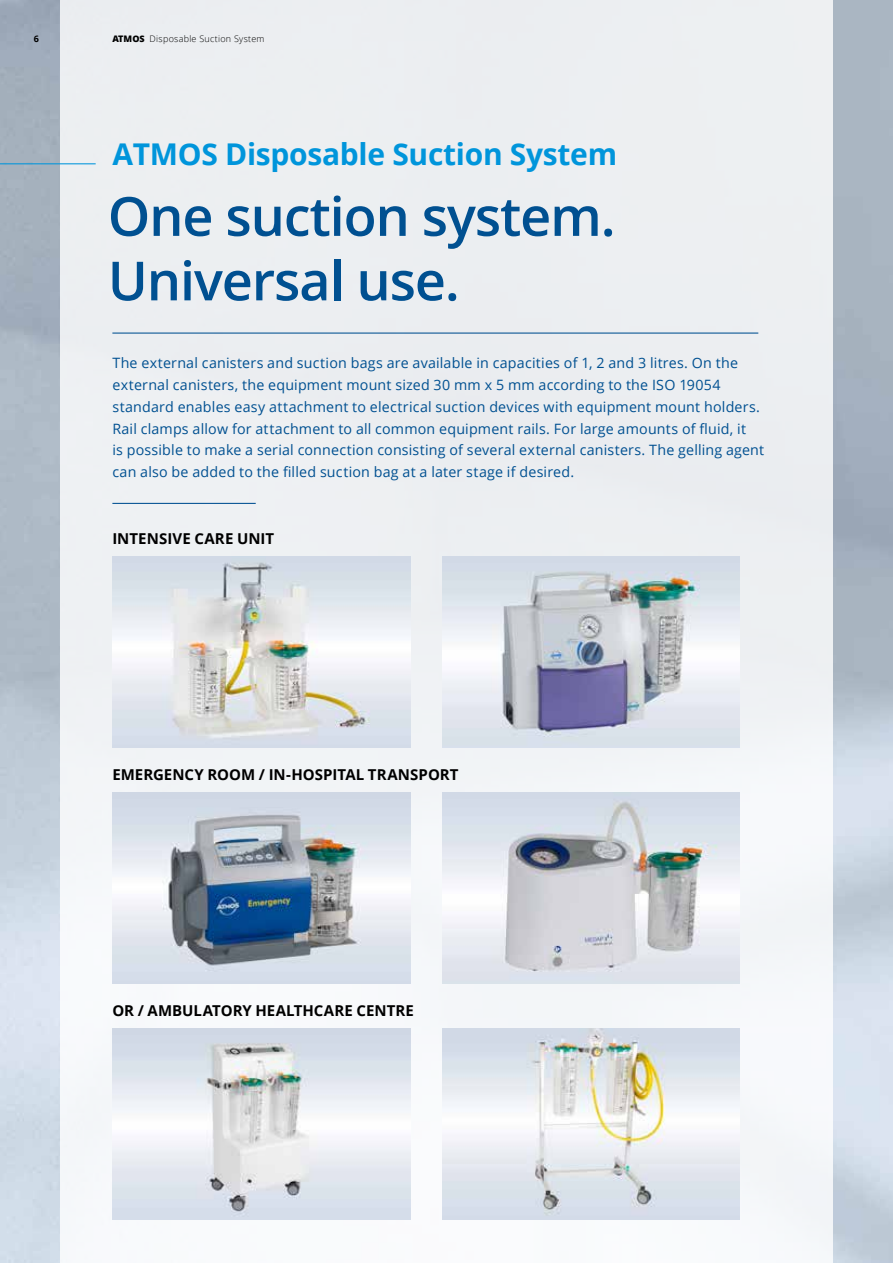
<style>
.page{position:relative;width:893px;height:1263px;background:#fff}
.page>*{position:absolute;margin:0;border:0;box-sizing:border-box;transform-origin:0 0}
.t1{font:600 54px/64.5px "Open Sans";letter-spacing:-.02em;color:#005091}
.t2{font:700 30px "Open Sans";letter-spacing:-.01em;color:#0095db}
.t3{font:700 15px "Open Sans";letter-spacing:.005em;color:#000}
.t4{font:14.25px/21.8px "Open Sans";letter-spacing:.015em;color:#005091}
.t5{font:300 9px "Open Sans";letter-spacing:.03em;color:#000}
.t6{font:700 9px "Open Sans";color:#000}
.s1{font-weight:800}
</style>
<div class="page">
<img style="left:0;top:0;width:893px;height:1263px">
<div style="left:60px;top:0;width:773px;height:1263px;background:#edeff2"></div>
<img style="left:112px;top:1028px;width:298px;height:191px">
<img style="left:442px;top:1028px;width:298px;height:191px">
<img style="left:442px;top:556px;width:298px;height:192px">
<img style="left:442px;top:792px;width:298px;height:192px">
<img style="left:112px;top:792px;width:298px;height:192px">
<img style="left:112px;top:556px;width:298px;height:192px">
<hr style="left:112px;top:333px;width:646px;height:1px;background:#005091">
<hr style="left:112px;top:503px;width:144px;height:1px;background:#005091">
<hr style="left:0;top:163px;width:96px;height:1px;background:#0095db">
<p class="t6" style="left:34px;top:33px;width:7px">6</p>
<p class="t5" style="left:112px;top:33px;width:154px"><span class="s1">ATMOS</span> Disposable Suction System</p>
<h2 class="t2" style="left:112px;top:133px;width:506px">ATMOS Disposable Suction System</h2>
<h1 class="t1" style="left:108px;top:183px;width:509px">One suction system.<br>Universal use.</h1>
<p class="t4" style="left:112px;top:352px;width:653px">The external canisters and suction bags are available in capacities of 1, 2 and 3 litres. On the external canisters, the equipment mount sized 30 mm x 5 mm according to the ISO 19054 standard enables easy attachment to electrical suction devices with equipment mount holders.<br>Rail clamps allow for attachment to all common equipment rails. For large amounts of fluid, it<br>is possible to make a serial connection consisting of several external canisters. The gelling agent can also be added to the filled suction bag at a later stage if desired.</p>
<p class="t3" style="left:112px;top:528px;width:163px">INTENSIVE CARE UNIT</p>
<p class="t3" style="left:112px;top:764px;width:348px">EMERGENCY ROOM / IN-HOSPITAL TRANSPORT</p>
<p class="t3" style="left:112px;top:1000px;width:303px">OR / AMBULATORY HEALTHCARE CENTRE</p>
</div>
